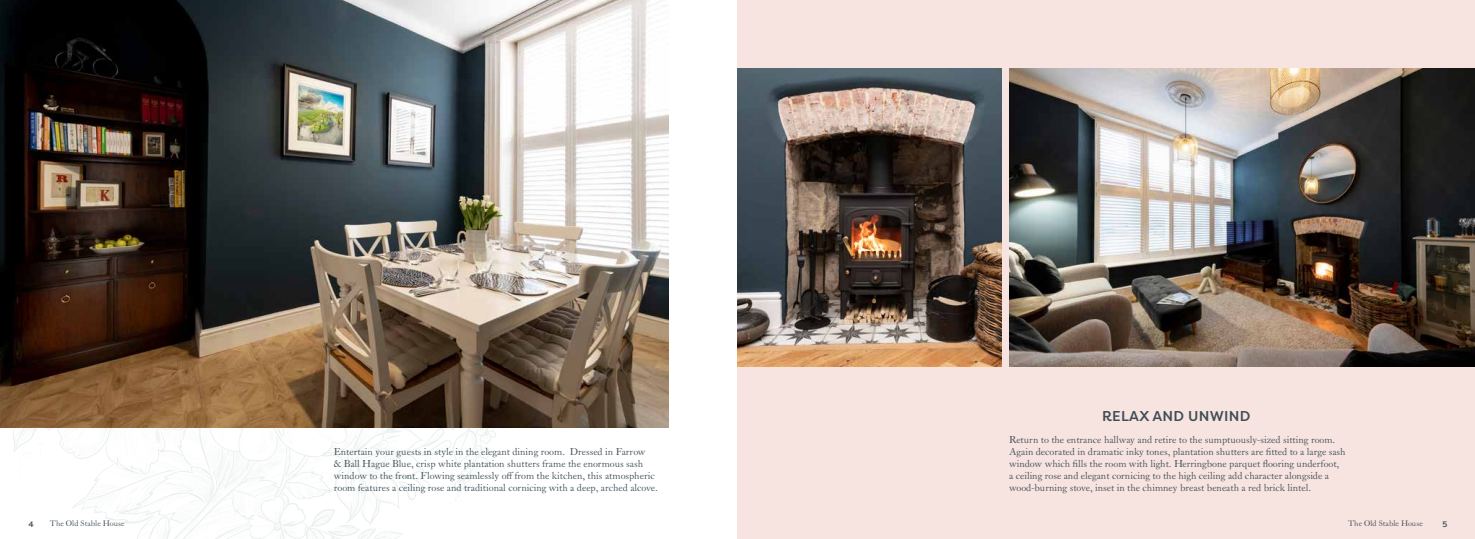
<style>
.page{position:relative;width:1475px;height:539px;background:#fff}
.page>*{position:absolute;margin:0;border:0;box-sizing:border-box;transform-origin:0 0}
.t1{font:500 14.2px "Filson Pro";letter-spacing:.02em;color:#3e4e56}
.t2{font:10px/12px "LTC Caslon Pro";letter-spacing:-.01em;color:#3e4e56}
.t3{font:8px "LTC Caslon Pro";color:#3e4e56}
.t4{font:500 8px "Filson Pro";color:#3e4e56}
</style>
<div class="page">
<svg style="left:15px;top:427px;width:541px;height:112px"></svg>
<div style="left:737px;top:0;width:737px;height:539px;background:#f7e3df"></div>
<img style="left:0;top:0;width:668px;height:427px">
<img style="left:1009px;top:68px;width:465px;height:298px">
<img style="left:737px;top:68px;width:264px;height:298px">
<p class="t2" style="left:334px;top:445px;width:325px">Entertain your guests in style in the elegant dining room. Dressed in Farrow<br>&amp; Ball Hague Blue, crisp white plantation shutters frame the enormous sash window to the front. Flowing seamlessly off from the kitchen, this atmospheric room features a ceiling rose and traditional cornicing with a deep, arched alcove.</p>
<h1 class="t1" style="left:1101px;top:406px;width:150px">RELAX AND UNWIND</h1>
<p class="t2" style="left:1008px;top:433px;width:338px">Return to the entrance hallway and retire to the sumptuously-sized sitting room.<br>Again decorated in dramatic inky tones, plantation shutters are fitted to a large sash window which fills the room with light. Herringbone parquet flooring underfoot, a ceiling rose and elegant cornicing to the high ceiling add character alongside a wood-burning stove, inset in the chimney breast beneath a red brick lintel.</p>
<p class="t4" style="left:28px;top:518px;width:7px">4</p>
<p class="t3" style="left:50px;top:519px;width:76px">The Old Stable House</p>
<p class="t3" style="left:1347px;top:519px;width:76px">The Old Stable House</p>
<p class="t4" style="left:1442px;top:518px;width:6px">5</p>
</div>
